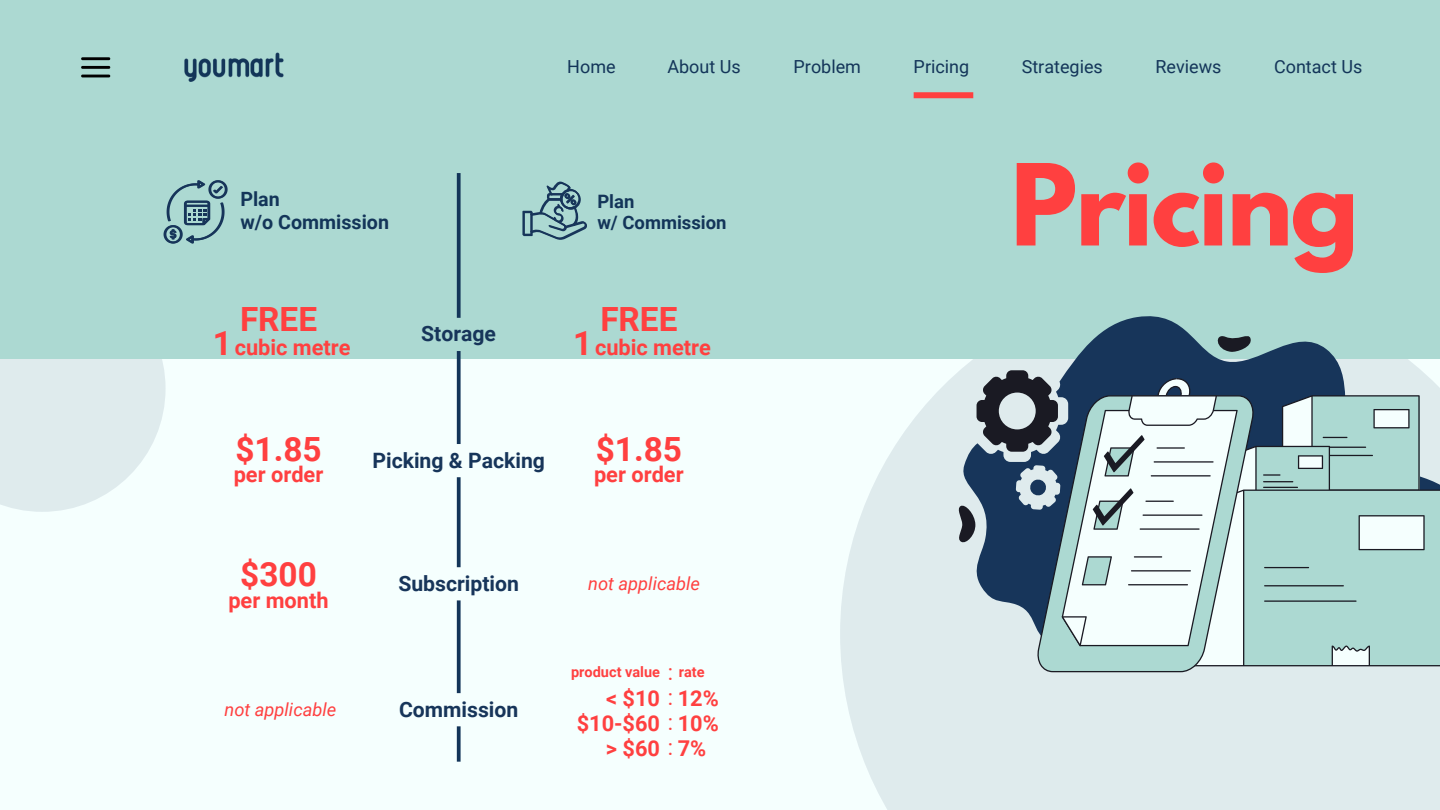
<style>
.page{position:relative;width:1440px;height:810px;background:#f5fffe}
.page>*{position:absolute;margin:0;border:0;box-sizing:border-box;transform-origin:0 0}
.t1{font:700 100px "League Spartan";letter-spacing:-.02em;color:#ff4040}
.t2{font:700 33.3px "Roboto";color:#ff4040}
.t3{font:700 21.8px "Roboto";color:#ff4040}
.t4{font:21.8px "Roboto";color:#ff4040}
.t5{font:700 21.2px "Roboto";color:#17355a}
.t6{font:700 19.7px/23.1px "Roboto";color:#133559}
.t7{font:700 18.5px/21.7px "Roboto";color:#133559}
.t8{font:italic 18.3px "Roboto";color:#ff4040}
.t9{font:18px "Roboto";color:#133559}
.t10{font:700 14.5px "Roboto";color:#ff4040}
.s1{font-weight:400}
</style>
<div class="page">
<svg style="left:0;top:358px;width:166px;height:154px"></svg>
<svg style="left:840px;top:284px;width:600px;height:526px;fill:#dfebed"></svg>
<div style="left:0;top:0;width:1439px;height:358px;background:#acd9d2"></div>
<svg style="left:81px;top:57px;width:29px;height:20px"></svg>
<svg style="left:957px;top:309px;width:483px;height:344px"></svg>
<svg style="left:1033px;top:395px;width:225px;height:277px"></svg>
<svg style="left:1056px;top:378px;width:384px;height:288px"></svg>
<img style="left:184px;top:52px;width:100px;height:29px">
<svg style="left:164px;top:180px;width:64px;height:64px"></svg>
<svg style="left:522px;top:181px;width:65px;height:59px"></svg>
<svg style="left:457px;top:173px;width:4px;height:589px;fill:#133559"></svg>
<svg style="left:457px;top:318px;width:4px;height:33px"></svg>
<svg style="left:457px;top:444px;width:4px;height:33px"></svg>
<svg style="left:457px;top:567px;width:4px;height:33px"></svg>
<svg style="left:457px;top:693px;width:4px;height:33px"></svg>
<div style="left:914px;top:92px;width:59px;height:6px;background:#ff4040"></div>
<p class="t9" style="left:567px;top:57px;width:50px">Home</p>
<h6 class="t9" style="left:667px;top:57px;width:75px">About Us</h6>
<h4 class="t9" style="left:794px;top:57px;width:69px">Problem</h4>
<p class="t9" style="left:914px;top:57px;width:57px">Pricing</p>
<p class="t9" style="left:1022px;top:57px;width:83px">Strategies</p>
<p class="t9" style="left:1156px;top:57px;width:67px">Reviews</p>
<p class="t9" style="left:1274px;top:57px;width:90px">Contact Us</p>
<h4 class="t6" style="left:240px;top:188px;width:150px">Plan<br>w/o Commission</h4>
<h3 class="t7" style="left:597px;top:190px;width:131px">Plan<br>w/ Commission</h3>
<p class="t2" style="left:240px;top:301px;width:79px">FREE</p>
<h6 class="t2" style="left:213px;top:324px;width:21px">1</h6>
<h6 class="t3" style="left:235px;top:335px;width:117px">cubic metre</h6>
<h3 class="t5" style="left:421px;top:322px;width:76px">Storage</h3>
<p class="t2" style="left:600px;top:301px;width:79px">FREE</p>
<p class="t2" style="left:573px;top:324px;width:21px">1</p>
<h4 class="t3" style="left:595px;top:335px;width:117px">cubic metre</h4>
<h6 class="t2" style="left:235px;top:430px;width:88px">$1.85</h6>
<h6 class="t3" style="left:234px;top:462px;width:91px">per order</h6>
<h6 class="t2" style="left:240px;top:556px;width:78px">$300</h6>
<h6 class="t3" style="left:228px;top:588px;width:102px">per month</h6>
<h6 class="t8" style="left:224px;top:699px;width:113px">not applicable</h6>
<p class="t5" style="left:372px;top:448px;width:174px">Picking &amp; Packing</p>
<p class="t2" style="left:596px;top:430px;width:88px">$1.85</p>
<p class="t3" style="left:594px;top:462px;width:91px">per order</p>
<h4 class="t5" style="left:398px;top:571px;width:122px">Subscription</h4>
<h4 class="t5" style="left:399px;top:697px;width:121px">Commission</h4>
<h5 class="t8" style="left:588px;top:573px;width:113px">not applicable</h5>
<h2 class="t10" style="left:571px;top:664px;width:90px">product value</h2>
<h2 class="t3" style="left:606px;top:686px;width:114px">&lt; $10 <span class="s1">:</span> 12%</h2>
<h2 class="t3" style="left:577px;top:711px;width:144px">$10-$60 <span class="s1">:</span> 10%</h2>
<h2 class="t3" style="left:606px;top:736px;width:102px">&gt; $60 <span class="s1">:</span> 7%</h2>
<h1 class="t4" style="left:668px;top:660px;width:7px">:</h1>
<h4 class="t10" style="left:679px;top:664px;width:27px">rate</h4>
<h3 class="t1" style="left:1011px;top:155px;width:350px">Pricing</h3>
</div>
